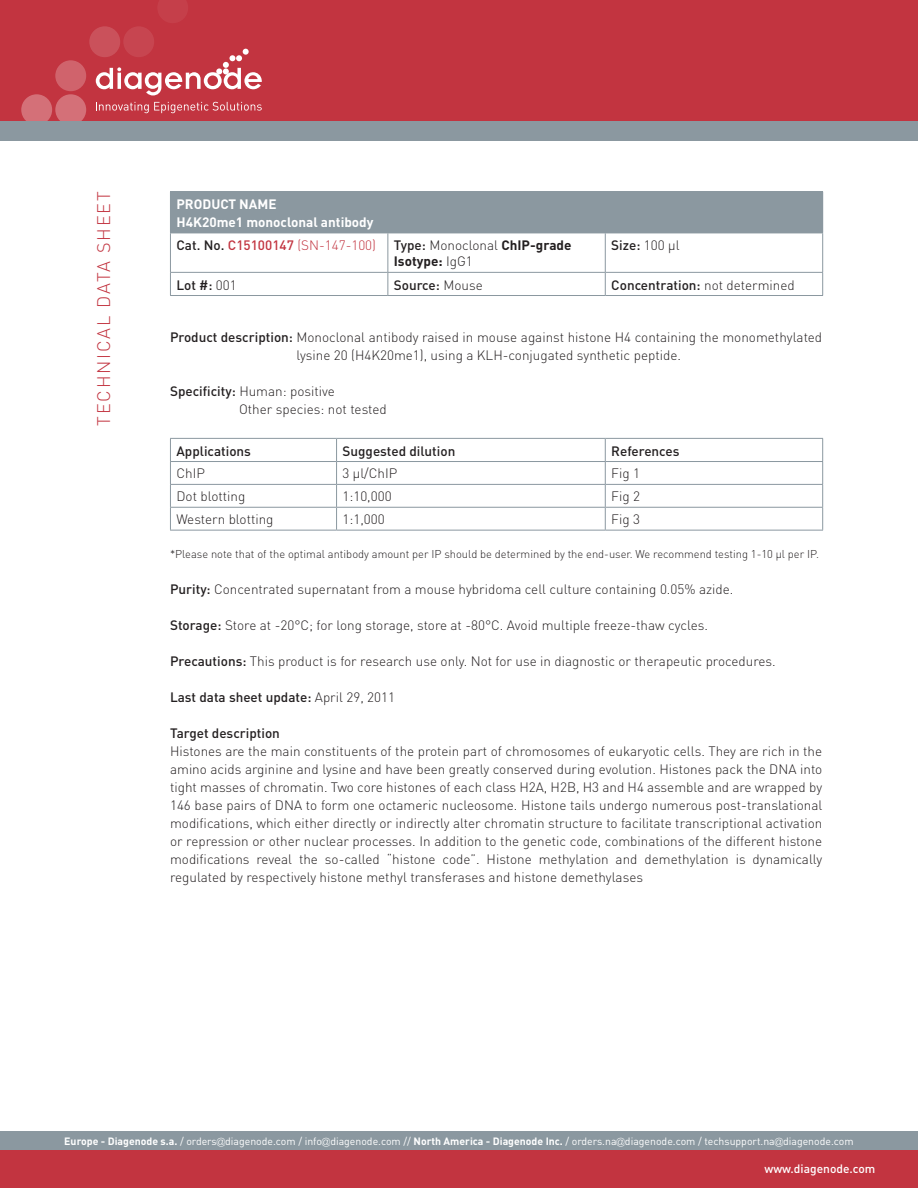
<style>
.page{position:relative;width:918px;height:1188px;background:#fff}
.page>*{position:absolute;margin:0;border:0;box-sizing:border-box;transform-origin:0 0}
.BODY{font:300 18px "DIN";letter-spacing:.1em;color:#c23440}
.BODY-2{font:300 13.5px/18px "DIN";color:#231f20}
.TAB{font:500 13.5px "DIN";color:#231f20}
.TAB-2{font:300 13.5px "DIN";color:#231f20}
.BODY-3{font:500 13.5px "DIN";color:#231f20}
.BODY-4{font:700 13.5px "DIN";color:#fff}
.TAB-3{font:300 13.5px "DIN";color:#c23440}
.TAB-4{font:700 13.5px "DIN";color:#231f20}
.t1{font:500 12px "DIN";color:#fff}
.BODY-5{font:300 11.25px "DIN";color:#231f20}
.t2{font:10.5px "DIN";color:#fff}
.s1{font-weight:500;color:#231f20}
.s2{font-weight:500}
.s3{font-weight:700}
.s4{font-weight:300}
.s5{font-family:"Gill Sans";font-weight:300}
</style>
<div class="page">
<div style="left:0;top:1131px;width:918px;height:20px;background:#8b98a0"></div>
<div style="left:0;top:0;width:918px;height:121px;background:#c23440"></div>
<div style="left:55px;top:94px;width:31px;height:31px;background:#d47078;border-radius:50%"></div>
<div style="left:21px;top:94px;width:31px;height:31px;background:#d47078;border-radius:50%"></div>
<div style="left:55px;top:60px;width:31px;height:31px;background:#d0636c;border-radius:50%"></div>
<div style="left:89px;top:26px;width:31px;height:31px;background:#ca515b;border-radius:50%"></div>
<div style="left:123px;top:26px;width:31px;height:31px;background:#c74550;border-radius:50%"></div>
<svg style="left:158px;top:0;width:30px;height:23px"></svg>
<div style="left:0;top:121px;width:918px;height:20px;background:#8b98a0"></div>
<div style="left:0;top:1151px;width:918px;height:37px;background:#c23440"></div>
<svg style="left:96px;top:49px;width:166px;height:46px"></svg>
<svg style="left:96px;top:102px;width:166px;height:11px"></svg>
<div style="left:170px;top:192px;width:653px;height:41px;background:#8b98a0"></div>
<hr style="left:170px;top:191px;width:218px;height:1px;background:#8b98a0">
<hr style="left:388px;top:191px;width:217px;height:1px;background:#8b98a0">
<hr style="left:605px;top:191px;width:218px;height:1px;background:#8b98a0">
<hr style="left:170px;top:233px;width:218px;height:1px;background:#8b98a0">
<hr style="left:170px;top:233px;width:1px;height:39px;background:#8b98a0">
<hr style="left:388px;top:233px;width:217px;height:1px;background:#8b98a0">
<hr style="left:387px;top:233px;width:1px;height:39px;background:#8b98a0">
<hr style="left:605px;top:233px;width:218px;height:1px;background:#8b98a0">
<hr style="left:605px;top:233px;width:1px;height:39px;background:#8b98a0">
<hr style="left:822px;top:233px;width:1px;height:39px;background:#8b98a0">
<hr style="left:170px;top:272px;width:218px;height:1px;background:#8b98a0">
<svg style="left:170px;top:273px;width:1px;height:22px"></svg>
<hr style="left:388px;top:272px;width:217px;height:1px;background:#8b98a0">
<svg style="left:387px;top:273px;width:1px;height:22px"></svg>
<hr style="left:605px;top:272px;width:218px;height:1px;background:#8b98a0">
<svg style="left:605px;top:273px;width:1px;height:22px"></svg>
<svg style="left:822px;top:273px;width:1px;height:22px"></svg>
<hr style="left:170px;top:295px;width:218px;height:1px;background:#8b98a0">
<hr style="left:388px;top:295px;width:217px;height:1px;background:#8b98a0">
<hr style="left:605px;top:295px;width:218px;height:1px;background:#8b98a0">
<hr style="left:170px;top:438px;width:167px;height:1px;background:#8b98a0">
<hr style="left:337px;top:438px;width:268px;height:1px;background:#8b98a0">
<hr style="left:605px;top:438px;width:218px;height:1px;background:#8b98a0">
<hr style="left:170px;top:461px;width:167px;height:1px;background:#8b98a0">
<hr style="left:337px;top:461px;width:268px;height:1px;background:#8b98a0">
<hr style="left:605px;top:461px;width:218px;height:1px;background:#8b98a0">
<hr style="left:170px;top:484px;width:167px;height:1px;background:#8b98a0">
<hr style="left:337px;top:484px;width:268px;height:1px;background:#8b98a0">
<hr style="left:605px;top:484px;width:218px;height:1px;background:#8b98a0">
<hr style="left:170px;top:507px;width:167px;height:1px;background:#8b98a0">
<svg style="left:170px;top:439px;width:1px;height:91px"></svg>
<hr style="left:337px;top:507px;width:268px;height:1px;background:#8b98a0">
<svg style="left:336px;top:439px;width:1px;height:91px"></svg>
<hr style="left:605px;top:507px;width:218px;height:1px;background:#8b98a0">
<svg style="left:605px;top:439px;width:1px;height:91px"></svg>
<svg style="left:822px;top:439px;width:1px;height:91px"></svg>
<hr style="left:170px;top:530px;width:167px;height:1px;background:#8b98a0">
<hr style="left:337px;top:530px;width:268px;height:1px;background:#8b98a0">
<hr style="left:605px;top:530px;width:218px;height:1px;background:#8b98a0">
<p class="BODY" style="left:93px;top:426px;width:236px;rotate:-90deg">TECHNICAL DATA SHEET</p>
<p class="BODY-4" style="left:176px;top:195px;width:102px">PRODUCT NAME</p>
<p class="BODY-4" style="left:176px;top:213px;width:199px">H4K20me1 monoclonal antibody</p>
<p class="TAB-3" style="left:176px;top:237px;width:201px"><span class="s1">Cat. No.</span> <span class="s2">C15100147</span> (SN-147-100)</p>
<p class="TAB-2" style="left:394px;top:237px;width:179px"><span class="s2">Type:</span> Monoclonal <span class="s3">ChIP-grade</span></p>
<p class="TAB-4" style="left:394px;top:253px;width:80px">Isotype: <span class="s4">IgG1</span></p>
<p class="TAB" style="left:611px;top:237px;width:70px">Size: <span class="s4">100 μl</span></p>
<p class="TAB" style="left:176px;top:276px;width:62px">Lot #: <span class="s4">001</span></p>
<p class="TAB" style="left:394px;top:276px;width:90px">Source: <span class="s4">Mouse</span></p>
<p class="TAB" style="left:611px;top:276px;width:185px">Concentration: <span class="s4">not determined</span></p>
<p class="BODY-2" style="left:296px;top:328px;width:527px;text-indent:-126px"><span class="s2">Product description:</span> Monoclonal antibody raised in mouse against histone H4 containing the monomethylated lysine 20 (H4K20me1), using a KLH-conjugated synthetic peptide.</p>
<p class="BODY-2" style="left:170px;top:382px;width:166px"><span class="s2">Specificity:</span> Human: positive</p>
<p class="BODY-2" style="left:239px;top:400px;width:149px">Other species: not tested</p>
<p class="TAB" style="left:176px;top:442px;width:76px">Applications</p>
<p class="TAB" style="left:343px;top:442px;width:114px">Suggested dilution</p>
<p class="TAB" style="left:611px;top:442px;width:70px">References</p>
<p class="TAB-2" style="left:176px;top:465px;width:30px">ChIP</p>
<p class="TAB-2" style="left:343px;top:465px;width:56px">3 μl/ChIP</p>
<p class="TAB-2" style="left:611px;top:465px;width:30px">Fig 1</p>
<p class="TAB-2" style="left:176px;top:488px;width:70px">Dot blotting</p>
<p class="TAB-2" style="left:343px;top:488px;width:51px">1:10,000</p>
<p class="TAB-2" style="left:611px;top:488px;width:30px">Fig 2</p>
<p class="TAB-2" style="left:176px;top:511px;width:99px">Western blotting</p>
<p class="TAB-2" style="left:343px;top:511px;width:44px">1:1,000</p>
<p class="TAB-2" style="left:611px;top:511px;width:30px">Fig 3</p>
<p class="BODY-5" style="left:170px;top:547px;width:650px">*Please note that of the optimal antibody amount per IP should be determined by the end-user. We recommend testing 1-10 µ l per IP.</p>
<p class="BODY-2" style="left:170px;top:580px;width:565px"><span class="s2">Purity:</span> Concentrated supernatant from a mouse hybridoma cell culture containing 0.05% azide.</p>
<p class="BODY-2" style="left:170px;top:616px;width:540px"><span class="s2">Storage:</span> Store at -20°C; for long storage, store at -80°C. Avoid multiple freeze-thaw cycles.</p>
<p class="BODY-2" style="left:170px;top:652px;width:607px"><span class="s2">Precautions:</span> This product is for research use only. Not for use in diagnostic or therapeutic procedures.</p>
<p class="BODY-3" style="left:170px;top:688px;width:226px">Last data sheet update: <span class="s4">April 29, 2011</span></p>
<p class="BODY-3" style="left:170px;top:724px;width:111px">Target description</p>
<p class="BODY-2" style="left:170px;top:742px;width:654px;text-align:justify">Histones are the main constituents of the protein part of chromosomes of eukaryotic cells. They are rich in the amino acids arginine and lysine and have been greatly conserved during evolution. Histones pack the DNA into tight masses of chromatin. Two core histones of each class H2A, H2B, H3 and H4 assemble and are wrapped by 146 base pairs of DNA to form one octameric nucleosome. Histone tails undergo numerous post-translational modifications, which either directly or indirectly alter chromatin structure to facilitate transcriptional activation or repression or other nuclear processes. In addition to the genetic code, combinations of the different histone modifications reveal the so-called “histone code”. Histone methylation and demethylation is dynamically regulated by respectively histone methyl transferases and histone demethylases</p>
<p class="t2" style="left:64px;top:1134px;width:791px"><span class="s3">Europe - Diagenode s.a.</span> / orders<span class="s5">@</span>diagenode.com / info<span class="s5">@</span>diagenode.com // <span class="s3">North America - Diagenode Inc.</span> / orders.na<span class="s5">@</span>diagenode.com / techsupport.na<span class="s5">@</span>diagenode.com</p>
<p class="t1" style="left:764px;top:1161px;width:113px">www.diagenode.com</p>
</div>
